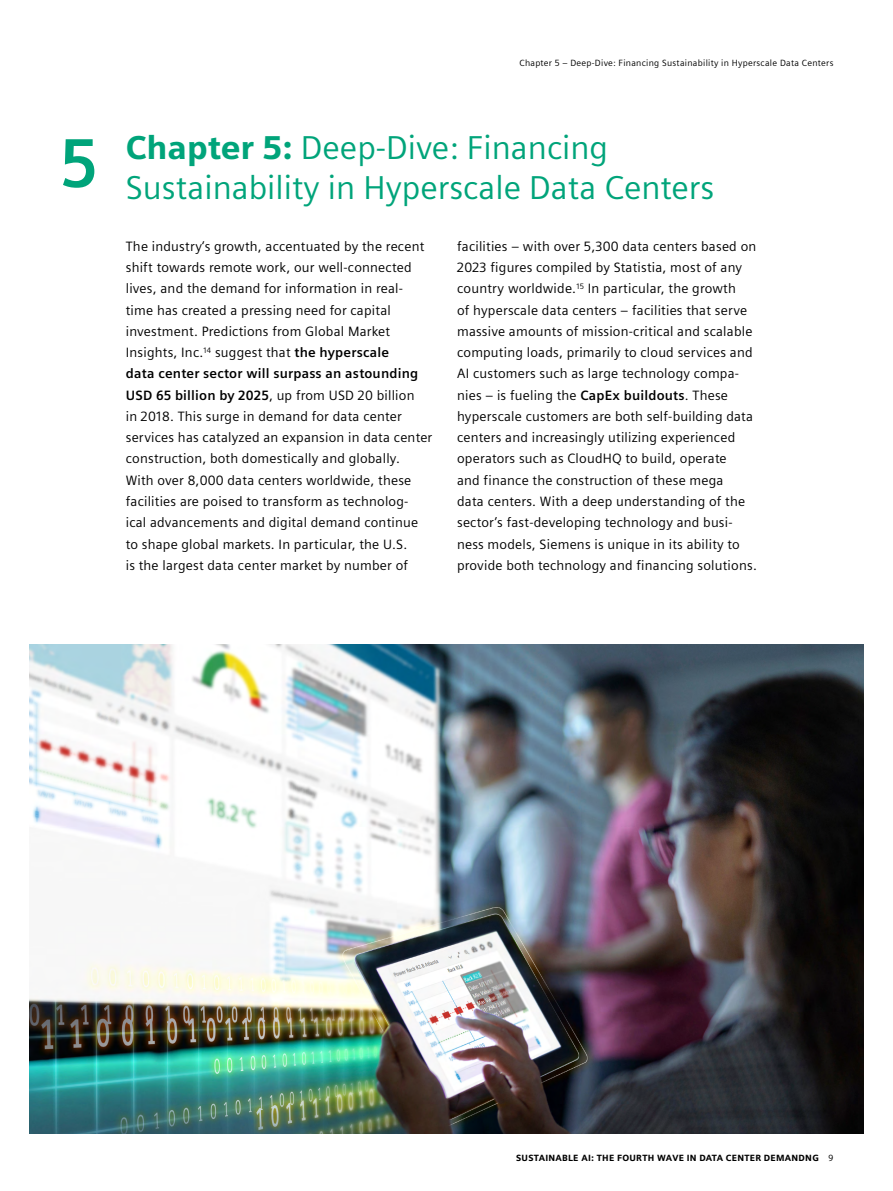
<style>
.page{position:relative;width:893px;height:1191px;background:#fff}
.page>*{position:absolute;margin:0;border:0;box-sizing:border-box;transform-origin:0 0}
.t1{font:700 69px "Siemens Sans";color:#00a47a}
.t2{font:33px/39.6px "Siemens Sans";color:#00a47a}
.t3{font:13.5px/21.3px "Siemens Sans";letter-spacing:.015em;color:#000}
.t4{font:9px "Siemens Sans";letter-spacing:.03em;color:#000}
.t5{font:900 9px "Siemens Sans";letter-spacing:.03em;color:#000}
.s1{font-weight:900}
.s2{font-weight:700}
.s3{font-weight:400}
</style>
<div class="page">
<img style="left:30px;top:644px;width:833px;height:489px">
<h1 class="t1" style="left:60px;top:124px;width:40px">5</h1>
<p class="t4" style="left:519px;top:58px;width:315px">Chapter 5 – Deep-Dive: Financing Sustainability in Hyperscale Data Centers</p>
<h2 class="t2" style="left:126px;top:128px;width:590px"><span class="s1">Chapter 5:</span> Deep-Dive: Financing<br>Sustainability in Hyperscale Data Centers</h2>
<p class="t3" style="left:126px;top:235px;width:308px">The industry‘s growth, accentuated by the recent shift towards remote work, our well-connected lives, and the demand for information in real&shy;time has created a pressing need for capital investment. Predictions from Global Market Insights, Inc.<sup>14</sup> suggest that <span class="s2">the hyperscale<br>data center sector will surpass an astounding USD 65 billion by 2025</span>, up from USD 20 billion<br>in 2018. This surge in demand for data center services has catalyzed an expansion in data center construction, both domestically and globally.<br>With over 8,000 data centers worldwide, these facilities are poised to transform as technolog-<br>ical advancements and digital demand continue to shape global markets. In particular, the U.S.<br>is the largest data center market by number of</p>
<p class="t3" style="left:457px;top:235px;width:301px">facilities – with over 5,300 data centers based on 2023 figures compiled by Statistia, most of any country worldwide.<sup>15</sup> In particular, the growth<br>of hyperscale data centers – facilities that serve massive amounts of mission-critical and scalable computing loads, primarily to cloud services and AI customers such as large technology compa&shy;nies – is fueling the <span class="s2">CapEx buildouts</span>. These hyperscale customers are both self-building data centers and increasingly utilizing experienced operators such as CloudHQ to build, operate<br>and finance the construction of these mega<br>data centers. With a deep understanding of the sector’s fast-developing technology and busi&shy;ness models, Siemens is unique in its ability to provide both technology and financing solutions.</p>
<p class="t5" style="left:516px;top:1152px;width:319px">SUSTAINABLE AI: THE FOURTH WAVE IN DATA CENTER DEMANDNG <span class="s3">9</span></p>
</div>
